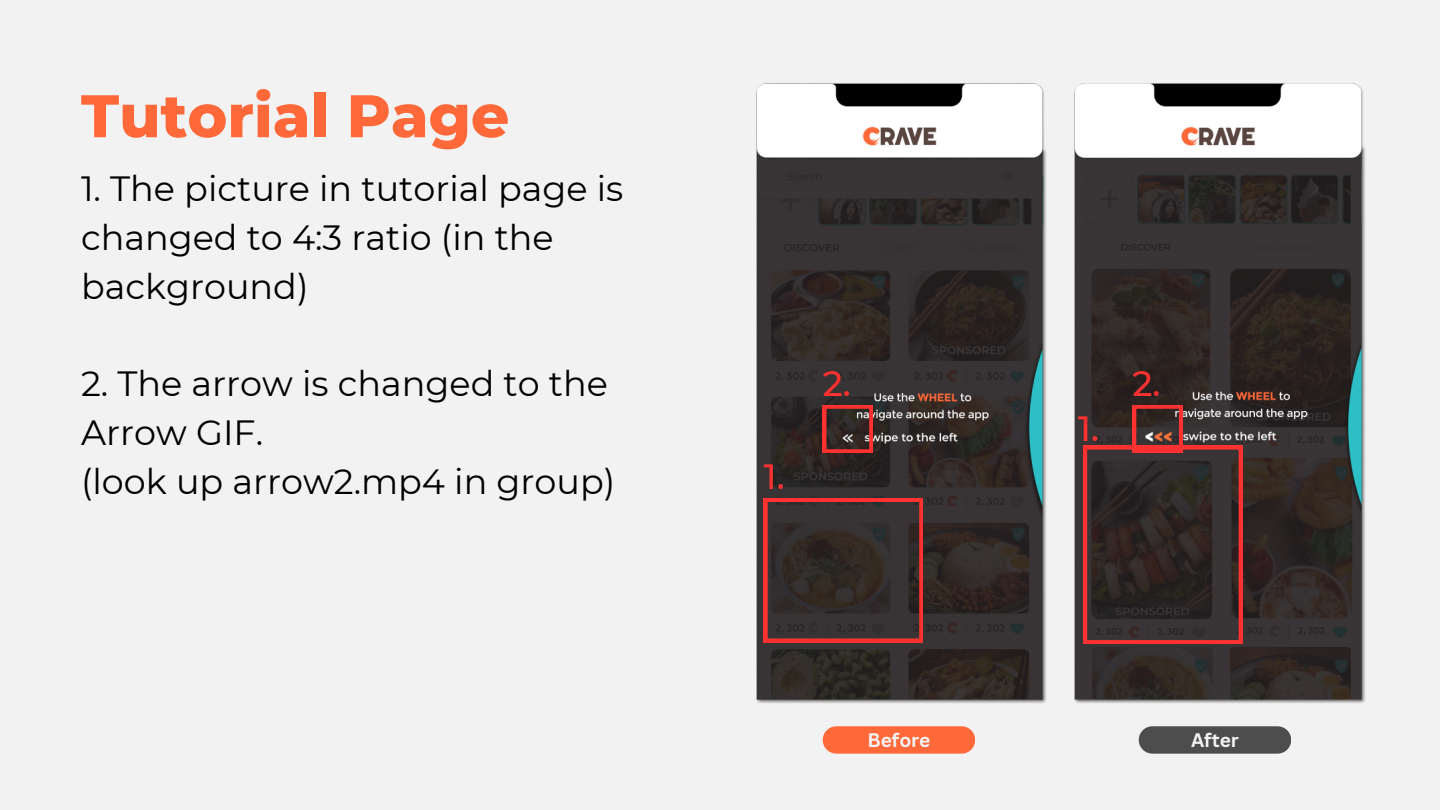
<style>
.page{position:relative;width:1440px;height:810px;background:#f2f2f2}
.page>*{position:absolute;margin:0;border:0;box-sizing:border-box;transform-origin:0 0}
.t1{font:800 60px "Montserrat";color:#ff6839}
.t2{font:35px/48.8px "Montserrat";color:#000}
.t3{font:500 35px "Montserrat";color:#ff3131}
.t4{font:700 19.1px "Canva Sans";color:#f2f2f2}
</style>
<div class="page">
<svg style="left:823px;top:726px;width:152px;height:28px;background:#fe7043"></svg>
<svg style="left:1139px;top:726px;width:152px;height:28px;background:#565657"></svg>
<img style="left:756px;top:83px;width:291px;height:621px">
<svg style="left:764px;top:498px;width:159px;height:144px;background:#472e2d"></svg>
<img style="left:1074px;top:83px;width:292px;height:620px">
<svg style="left:1083px;top:405px;width:159px;height:239px;background:#472d2c"></svg>
<svg style="left:823px;top:405px;width:50px;height:48px;background:#70312f"></svg>
<p class="t1" style="left:81px;top:79px;width:430px">Tutorial Page</p>
<p class="t2" style="left:81px;top:165px;width:544px">1. The picture in tutorial page is changed to 4:3 ratio (in the background)</p>
<p class="t2" style="left:81px;top:360px;width:528px">2. The arrow is changed to the<br>Arrow GIF.</p>
<p class="t2" style="left:81px;top:457px;width:536px">(look up arrow2.mp4 in group)</p>
<p class="t3" style="left:764px;top:455px;width:22px">1.</p>
<p class="t3" style="left:823px;top:363px;width:30px">2.</p>
<p class="t3" style="left:1078px;top:407px;width:22px">1.</p>
<p class="t3" style="left:1133px;top:363px;width:30px">2.</p>
<p class="t4" style="left:867px;top:726px;width:65px">Before</p>
<p class="t4" style="left:1191px;top:726px;width:49px">After</p>
</div>
